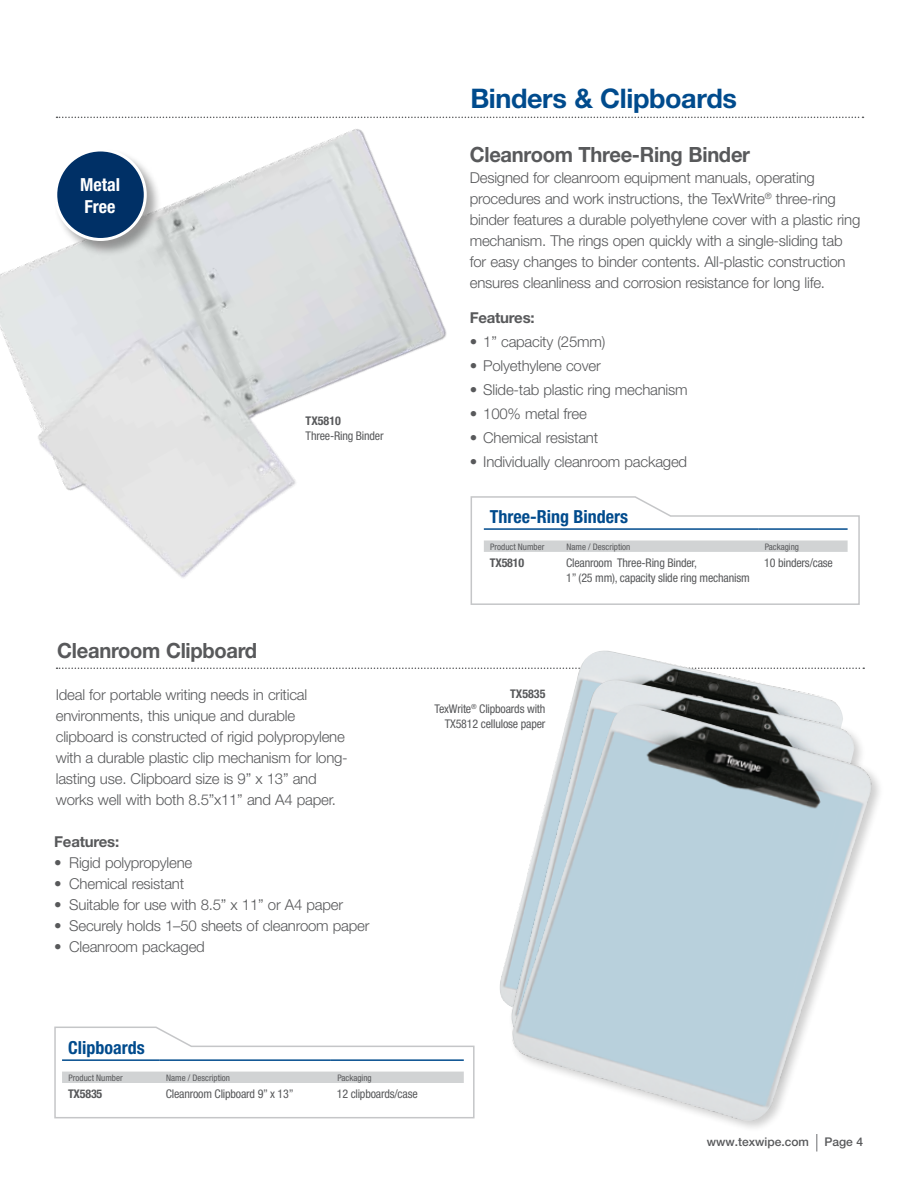
<style>
.page{position:relative;width:918px;height:1188px;background:#fff}
.page>*{position:absolute;margin:0;border:0;box-sizing:border-box;transform-origin:0 0}
.t1{font:700 27px "Helvetica Neue";letter-spacing:-.015em;color:#004b8d}
.t2{font:700 21px "Helvetica Neue";letter-spacing:-.015em;color:#58595b;scale:.96 1}
.t3{font:700 condensed 18px "Helvetica Neue";color:#004b8d}
.t4{font:700 condensed 18px/21.6px "Helvetica Neue";color:#fff}
.t5{font:300 15px/21px "Helvetica Neue";letter-spacing:-.015em;color:#58595b}
.t6{font:700 15px "Helvetica Neue";letter-spacing:-.015em;color:#58595b}
.t7{font:condensed 12px/15px "Helvetica Neue";letter-spacing:-.015em;color:#58595b;text-align:right}
.t8{font:500 12px "Helvetica Neue";color:#58595b}
.t9{font:700 condensed 12px "Helvetica Neue";letter-spacing:-.015em;color:#58595b}
.t10{font:condensed 9px "Helvetica Neue";color:#58595b}
.s1{font-weight:700}
</style>
<div class="page">
<svg style="left:557px;top:117px;width:306px;height:1px"></svg>
<img style="left:0;top:116px;width:557px;height:462px">
<svg style="left:470px;top:495px;width:390px;height:110px"></svg>
<svg style="left:57px;top:668px;width:807px;height:1px"></svg>
<svg style="left:54px;top:1026px;width:421px;height:93px"></svg>
<svg style="left:816px;top:1134px;width:1px;height:18px"></svg>
<div style="left:54px;top:148px;width:108px;height:108px;background:#000;opacity:.35"></div>
<div style="left:56px;top:150px;width:89px;height:89px;background:#003066;border-radius:50%"></div>
<div style="left:54px;top:149px;width:93px;height:92px;border:3px solid #fff;border-radius:50%"></div>
<img style="left:497px;top:651px;width:346px;height:354px">
<img style="left:508px;top:680px;width:335px;height:325px">
<div style="left:509px;top:701px;width:375px;height:432px;background:#000;opacity:.2"></div>
<img style="left:510px;top:705px;width:363px;height:419px">
<p class="t4" style="left:80px;top:173px;width:41px">Metal<br>Free</p>
<p class="t9" style="left:306px;top:414px;width:37px">TX5810</p>
<p class="t7" style="left:306px;top:428px;width:79px">Three-Ring Binder</p>
<h2 class="t2" style="left:57px;top:637px;width:210px">Cleanroom Clipboard</h2>
<p class="t5" style="left:56px;top:684px;width:294px">Ideal for portable writing needs in critical environments, this unique and durable clipboard is constructed of rigid polypropylene with a durable plastic clip mechanism for long&shy;lasting use. Clipboard size is 9” x 13” and works well with both 8.5”x11” and A4 paper.</p>
<p class="t6" style="left:54px;top:833px;width:66px">Features:</p>
<p class="t5" style="left:54px;top:852px;width:140px">• Rigid polypropylene</p>
<p class="t5" style="left:54px;top:873px;width:131px">• Chemical resistant</p>
<p class="t5" style="left:54px;top:894px;width:290px">• Suitable for use with 8.5” x 11” or A4 paper</p>
<p class="t5" style="left:54px;top:915px;width:317px">• Securely holds 1–50 sheets of cleanroom paper</p>
<p class="t5" style="left:54px;top:936px;width:152px">• Cleanroom packaged</p>
<h1 class="t1" style="left:470px;top:82px;width:268px">Binders &amp; Clipboards</h1>
<h2 class="t2" style="left:470px;top:142px;width:293px">Cleanroom Three-Ring Binder</h2>
<p class="t5" style="left:470px;top:167px;width:392px">Designed for cleanroom equipment manuals, operating procedures and work instructions, the TexWrite<sup>®</sup> three-ring binder features a durable polyethylene cover with a plastic ring mechanism. The rings open quickly with a single-sliding tab for easy changes to binder contents. All-plastic construction ensures cleanliness and corrosion resistance for long life.</p>
<p class="t6" style="left:470px;top:308px;width:66px">Features:</p>
<p class="t5" style="left:470px;top:330px;width:137px">• 1” capacity (25mm)</p>
<p class="t5" style="left:470px;top:354px;width:132px">• Polyethylene cover</p>
<p class="t5" style="left:470px;top:378px;width:219px">• Slide-tab plastic ring mechanism</p>
<p class="t5" style="left:470px;top:402px;width:119px">• 100% metal free</p>
<p class="t5" style="left:470px;top:426px;width:130px">• Chemical resistant</p>
<p class="t5" style="left:470px;top:450px;width:219px">• Individually cleanroom packaged</p>
<p class="t3" style="left:490px;top:506px;width:140px">Three-Ring Binders</p>
<p class="t10" style="left:490px;top:541px;width:56px">Product Number</p>
<p class="t10" style="left:567px;top:541px;width:65px">Name / Description</p>
<p class="t10" style="left:765px;top:541px;width:36px">Packaging</p>
<p class="t9" style="left:490px;top:556px;width:36px">TX5810</p>
<p class="t7" style="left:566px;top:556px;width:185px;text-align:left">Cleanroom Three-Ring Binder,<br>1” (25 mm), capacity slide ring mechanism</p>
<p class="t7" style="left:764px;top:556px;width:70px">10 binders/case</p>
<p class="t7" style="left:435px;top:686px;width:112px"><span class="s1">TX5835<br></span>TexWrite<sup>®</sup> Clipboards with<br>TX5812 cellulose paper</p>
<p class="t3" style="left:68px;top:1037px;width:78px">Clipboards</p>
<p class="t10" style="left:69px;top:1072px;width:56px">Product Number</p>
<p class="t10" style="left:166px;top:1072px;width:65px">Name / Description</p>
<p class="t10" style="left:337px;top:1072px;width:36px">Packaging</p>
<p class="t9" style="left:68px;top:1087px;width:36px">TX5835</p>
<p class="t7" style="left:166px;top:1087px;width:129px">Cleanroom Clipboard 9” x 13”</p>
<p class="t7" style="left:337px;top:1087px;width:82px">12 clipboards/case</p>
<p class="t8" style="left:707px;top:1134px;width:104px">www.texwipe.com</p>
<p class="t8" style="left:824px;top:1135px;width:40px">Page 4</p>
</div>
